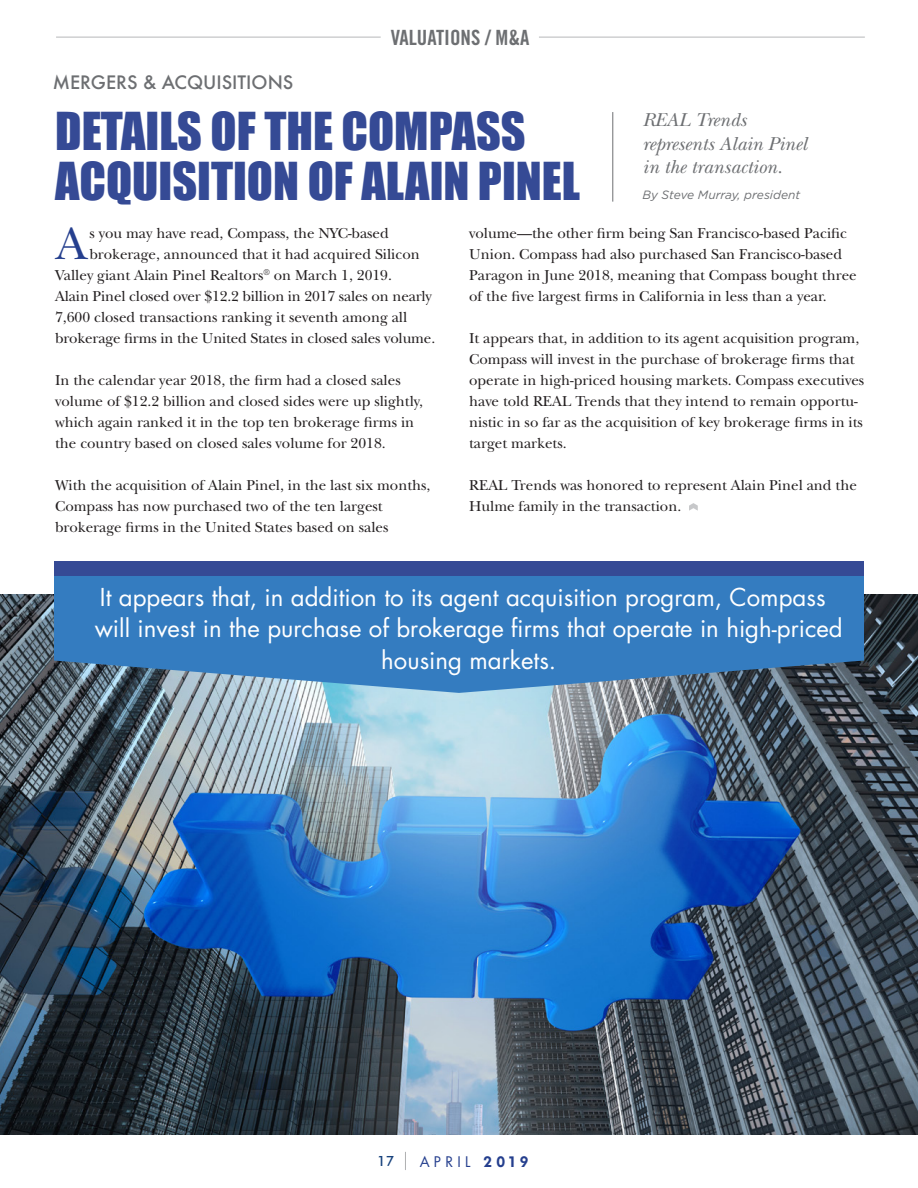
<style>
.page{position:relative;width:918px;height:1188px;background:#fff}
.page>*{position:absolute;margin:0;border:0;box-sizing:border-box;transform-origin:0 0}
.t1{font:48px/49.5px "Impact";color:#354a95}
.t2{font:46.8px "New Baskerville";color:#253f8e}
.t3{font:24px/31.5px "Futura Std";color:#fff;text-align:center}
.t4{font:21px "Trade Gothic LT Std Bd Cn 20";color:#6d6f72}
.t5{font:italic 19.5px/23.4px "New Baskerville";color:#6d6f72}
.t6{font:500 18px "Futura";color:#6d6f72}
.t7{font:15px/21px "New Baskerville";color:#231f20}
.t8{font:14.25px "Futura Std";letter-spacing:.3em;color:#253f8e}
.t9{font:500 14.25px "Futura BT";color:#17427d}
.t10{font:italic 12px "Gotham";color:#6d6f72}
.s1{font-family:"Futura BQ";font-weight:600;font-size:15px}
</style>
<div class="page">
<hr style="left:56px;top:37px;width:325px;height:1px;background:#6d6f72">
<hr style="left:539px;top:37px;width:326px;height:1px;background:#6d6f72">
<svg style="left:689px;top:503px;width:9px;height:8px"></svg>
<hr style="left:612px;top:112px;width:1px;height:90px;background:#6d6f72">
<svg style="left:405px;top:1152px;width:1px;height:18px"></svg>
<img style="left:0;top:594px;width:918px;height:540px">
<svg style="left:54px;top:576px;width:810px;height:117px;background:#3c7cb8"></svg>
<div style="left:54px;top:562px;width:810px;height:14px;background:#354a95"></div>
<p class="t6" style="left:53px;top:70px;width:242px">MERGERS &amp; ACQUISITIONS</p>
<p class="t4" style="left:391px;top:25px;width:140px">VALUATIONS / M&amp;A</p>
<p class="t1" style="left:55px;top:105px;width:526px">DETAILS OF THE COMPASS<br>ACQUISITION OF ALAIN PINEL</p>
<p class="t5" style="left:643px;top:108px;width:166px">REAL Trends represents Alain Pinel in the transaction.</p>
<p class="t10" style="left:643px;top:188px;width:159px">By Steve Murray, president</p>
<p class="t2" style="left:56px;top:216px;width:32px">A</p>
<p class="t7" style="left:89px;top:222px;width:301px">s you may have read, Compass, the NYC-based</p>
<p class="t7" style="left:89px;top:243px;width:332px">brokerage, announced that it had acquired Silicon</p>
<p class="t7" style="left:55px;top:264px;width:338px">Valley giant Alain Pinel Realtors<sup>®</sup> on March 1, 2019.</p>
<p class="t7" style="left:55px;top:285px;width:378px">Alain Pinel closed over $12.2 billion in 2017 sales on nearly</p>
<p class="t7" style="left:55px;top:306px;width:354px">7,600 closed transactions ranking it seventh among all</p>
<p class="t7" style="left:55px;top:327px;width:382px">brokerage firms in the United States in closed sales volume.</p>
<p class="t7" style="left:55px;top:369px;width:369px">In the calendar year 2018, the firm had a closed sales volume of $12.2 billion and closed sides were up slightly, which again ranked it in the top ten brokerage firms in the country based on closed sales volume for 2018.</p>
<p class="t7" style="left:55px;top:474px;width:377px">With the acquisition of Alain Pinel, in the last six months,<br>Compass has now purchased two of the ten largest brokerage firms in the United States based on sales</p>
<p class="t7" style="left:469px;top:222px;width:389px">volume—the other firm being San Francisco-based Pacific Union. Compass had also purchased San Francisco-based Paragon in June 2018, meaning that Compass bought three of the five largest firms in California in less than a year.</p>
<p class="t7" style="left:469px;top:327px;width:397px">It appears that, in addition to its agent acquisition program, Compass will invest in the purchase of brokerage firms that operate in high-priced housing markets. Compass executives have told REAL Trends that they intend to remain opportu&shy;nistic in so far as the acquisition of key brokerage firms in its target markets.</p>
<p class="t7" style="left:469px;top:474px;width:389px">REAL Trends was honored to represent Alain Pinel and the<br>Hulme family in the transaction.</p>
<p class="t3" style="left:95px;top:581px;width:750px">It appears that, in addition to its agent acquisition program, Compass will invest in the purchase of brokerage firms that operate in high-priced housing markets.</p>
<p class="t9" style="left:377px;top:1153px;width:19px">17</p>
<p class="t8" style="left:420px;top:1152px;width:111px">APRIL <span class="s1">2019</span></p>
</div>
